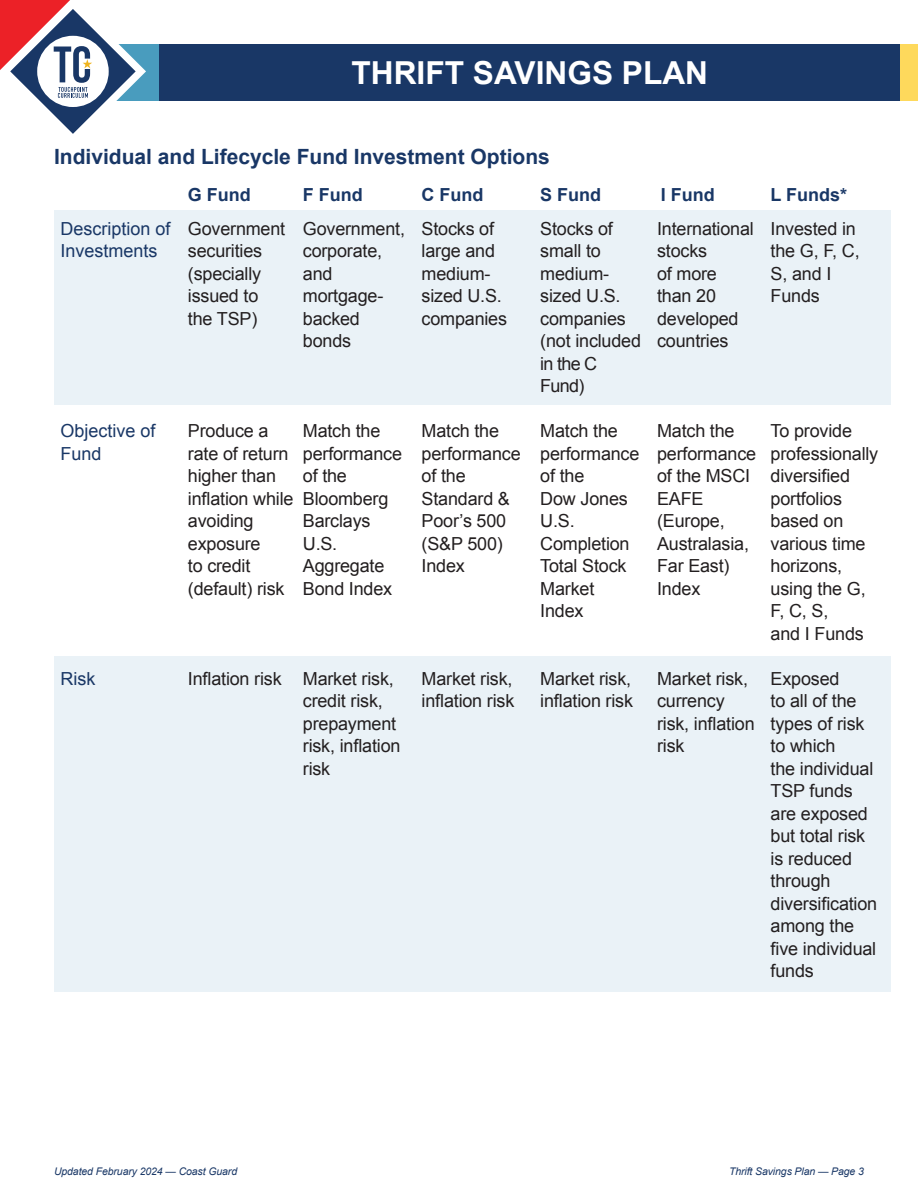
<style>
.page{position:relative;width:918px;height:1188px;background:#fff}
.page>*{position:absolute;margin:0;border:0;box-sizing:border-box;transform-origin:0 0}
.t1{font:700 31.65px "Arial";color:#fff}
.t2{font:700 21px "Arial";color:#193766}
.t3{font:18px/22.5px "Arial";letter-spacing:-.01em;color:#231f20}
.t4{font:18px/22.5px "Arial";color:#193766}
.t5{font:700 18px "Arial";color:#193766}
.t6{font:18px/22.5px "Arial";letter-spacing:-.04em;color:#231f20}
.t7{font:italic 10.5px "Arial";letter-spacing:-.01em;color:#193766}
</style>
<div class="page">
<div style="left:54px;top:210px;width:837px;height:194px;background:#eaf2f7"></div>
<div style="left:54px;top:656px;width:837px;height:336px;background:#eaf2f7"></div>
<div style="left:74px;top:44px;width:844px;height:56px;background:#193766"></div>
<div style="left:95px;top:44px;width:64px;height:56px;background:#499cbe"></div>
<div style="left:901px;top:44px;width:17px;height:56px;background:#fed95c"></div>
<svg style="left:0;top:0;width:156px;height:134px"></svg>
<p class="t1" style="left:351px;top:52px;width:358px">THRIFT SAVINGS PLAN</p>
<p class="t2" style="left:54px;top:143px;width:497px">Individual and Lifecycle Fund Investment Options</p>
<p class="t4" style="left:60px;top:217px;width:112px">Description of<br>Investments</p>
<p class="t5" style="left:188px;top:183px;width:64px">G Fund</p>
<p class="t3" style="left:188px;top:217px;width:99px">Government securities</p>
<p class="t3" style="left:188px;top:262px;width:75px">(specially</p>
<p class="t3" style="left:188px;top:285px;width:72px">issued to</p>
<p class="t3" style="left:188px;top:307px;width:71px">the TSP)</p>
<p class="t5" style="left:303px;top:183px;width:61px">F Fund</p>
<p class="t3" style="left:303px;top:217px;width:104px">Government,</p>
<p class="t3" style="left:303px;top:240px;width:82px">corporate, and mortgage-</p>
<p class="t3" style="left:303px;top:307px;width:59px">backed bonds</p>
<p class="t5" style="left:422px;top:183px;width:63px">C Fund</p>
<p class="t3" style="left:422px;top:217px;width:74px">Stocks of</p>
<p class="t3" style="left:422px;top:240px;width:87px">large and medium&shy;sized U.S. companies</p>
<p class="t4" style="left:60px;top:420px;width:97px">Objective of<br>Fund</p>
<p class="t3" style="left:188px;top:420px;width:107px">Produce a rate of return higher than inflation while avoiding exposure<br>to credit (default) risk</p>
<p class="t3" style="left:303px;top:420px;width:101px">Match the performance of the<br>Bloomberg<br>Barclays<br>U.S.<br>Aggregate<br>Bond Index</p>
<p class="t3" style="left:422px;top:420px;width:101px">Match the performance of the<br>Standard &amp;<br>Poor’s 500</p>
<p class="t3" style="left:422px;top:532px;width:83px">(S&amp;P 500)</p>
<p class="t3" style="left:422px;top:555px;width:45px">Index</p>
<p class="t5" style="left:540px;top:183px;width:63px">S Fund</p>
<p class="t3" style="left:540px;top:217px;width:102px">Stocks of small to medium&shy;sized U.S. companies (not included</p>
<p class="t6" style="left:540px;top:352px;width:58px">in the C<br>Fund)</p>
<p class="t3" style="left:540px;top:420px;width:101px">Match the performance of the<br>Dow Jones<br>U.S.<br>Completion<br>Total Stock<br>Market<br>Index</p>
<p class="t4" style="left:60px;top:667px;width:36px">Risk</p>
<p class="t3" style="left:188px;top:667px;width:95px">Inflation risk</p>
<p class="t3" style="left:303px;top:667px;width:99px">Market risk, credit risk, prepayment risk, inflation risk</p>
<p class="t3" style="left:422px;top:667px;width:94px">Market risk, inflation risk</p>
<p class="t3" style="left:540px;top:667px;width:94px">Market risk, inflation risk</p>
<p class="t5" style="left:661px;top:183px;width:55px">I Fund</p>
<p class="t3" style="left:657px;top:217px;width:98px">International stocks<br>of more than 20 developed countries</p>
<p class="t5" style="left:771px;top:183px;width:78px">L Funds*</p>
<p class="t3" style="left:771px;top:217px;width:91px">Invested in the G, F, C,<br>S, and I</p>
<p class="t3" style="left:771px;top:285px;width:51px">Funds</p>
<p class="t3" style="left:657px;top:420px;width:101px">Match the performance of the MSCI<br>EAFE (Europe,<br>Australasia,<br>Far East)<br>Index</p>
<p class="t3" style="left:657px;top:667px;width:99px">Market risk, currency risk, inflation risk</p>
<p class="t3" style="left:771px;top:420px;width:109px">To provide professionally diversified portfolios based on various time horizons, using the G,<br>F, C, S,</p>
<p class="t3" style="left:771px;top:622px;width:95px">and I Funds</p>
<p class="t3" style="left:771px;top:667px;width:108px">Exposed<br>to all of the types of risk to which<br>the individual<br>TSP funds are exposed but total risk is reduced through diversification among the five individual funds</p>
<p class="t7" style="left:54px;top:1164px;width:185px">Updated February 2024 — Coast Guard</p>
<p class="t7" style="left:729px;top:1164px;width:136px">Thrift Savings Plan — Page 3</p>
</div>
